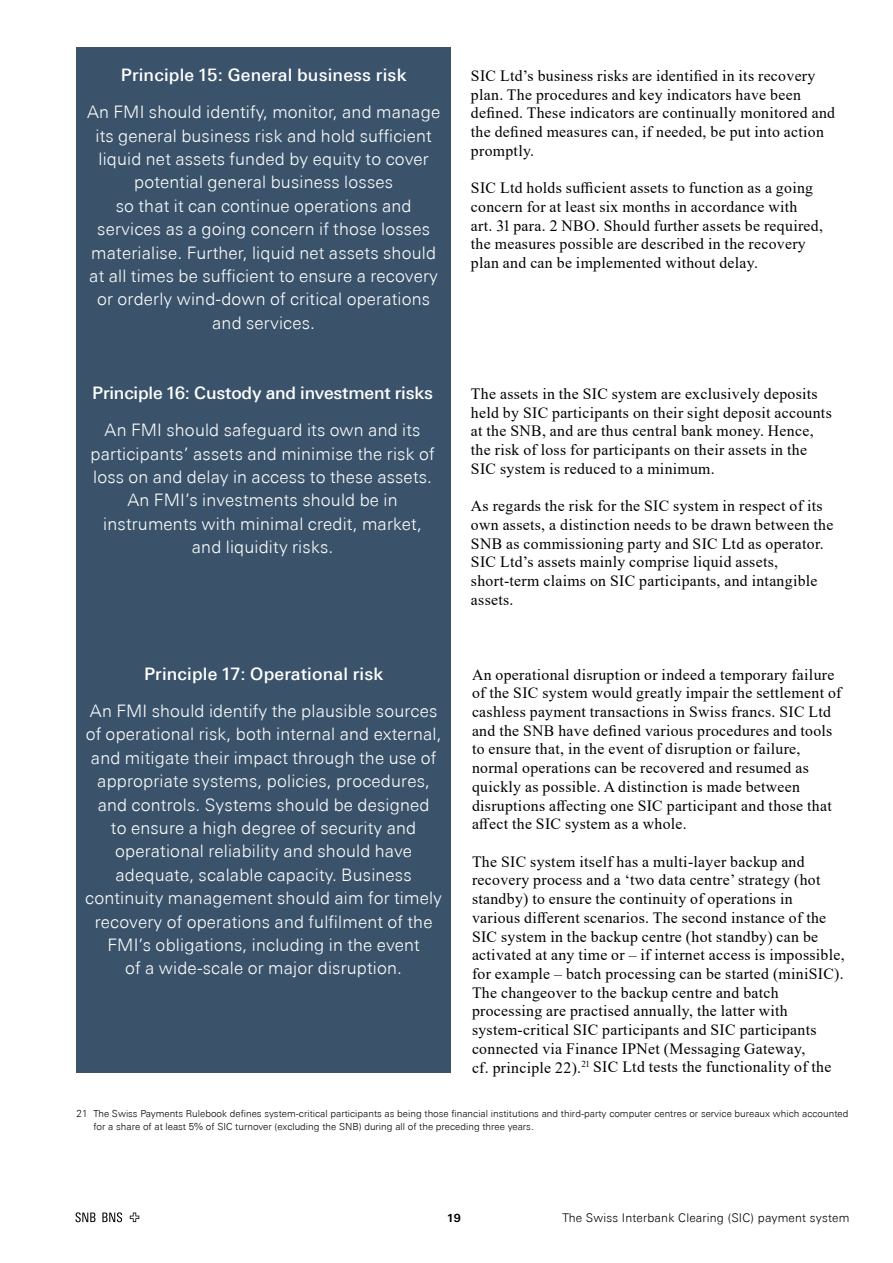
<style>
.page{position:relative;width:893px;height:1263px;background:#fff}
.page>*{position:absolute;margin:0;border:0;box-sizing:border-box;transform-origin:0 0}
.t1{font:300 17.25px/23.4px "Univers Next Pro";letter-spacing:.01em;color:#fff;text-align:center}
.t2{font:500 17.25px "Univers Next Pro";letter-spacing:.01em;color:#fff}
.t3{font:500 17.25px "Univers Next Pro";letter-spacing:-.01em;color:#fff}
.t4{font:15.75px/18.8px "Times New Roman";letter-spacing:.02em;color:#000}
.t5{font:300 12px "Univers Next Pro";letter-spacing:.015em;color:#000}
.t6{font:700 11.25px "Univers Next Pro";color:#000}
.t7{font:300 9.75px/12.8px "Univers Next Pro";color:#000}
</style>
<div class="page">
<svg style="left:130px;top:1212px;width:9px;height:10px"></svg>
<svg style="left:75px;top:1212px;width:20px;height:10px"></svg>
<svg style="left:102px;top:1212px;width:20px;height:10px"></svg>
<div style="left:77px;top:47px;width:374px;height:1025px;background:#3a536b"></div>
<p class="t2" style="left:121px;top:64px;width:287px">Principle 15: General business risk</p>
<p class="t1" style="left:87px;top:100px;width:355px">An FMI should identify, monitor, and manage its general business risk and hold sufficient liquid net assets funded by equity to cover potential general business losses<br>so that it can continue operations and services as a going concern if those losses materialise. Further, liquid net assets should at all times be sufficient to ensure a recovery or orderly wind-down of critical operations and services.</p>
<p class="t3" style="left:92px;top:382px;width:342px">Principle 16: Custody and investment risks</p>
<p class="t1" style="left:91px;top:418px;width:345px">An FMI should safeguard its own and its participants’ assets and minimise the risk of loss on and delay in access to these assets.<br>An FMI’s investments should be in instruments with minimal credit, market, and liquidity risks.</p>
<p class="t4" style="left:471px;top:66px;width:366px">SIC Ltd’s business risks are identified in its recovery plan. The procedures and key indicators have been defined. These indicators are continually monitored and the defined measures can, if needed, be put into action promptly.</p>
<p class="t4" style="left:471px;top:178px;width:354px">SIC Ltd holds sufficient assets to function as a going concern for at least six months in accordance with<br>art. 31 para. 2 NBO. Should further assets be required, the measures possible are described in the recovery plan and can be implemented without delay.</p>
<p class="t4" style="left:471px;top:384px;width:362px">The assets in the SIC system are exclusively deposits held by SIC participants on their sight deposit accounts at the SNB, and are thus central bank money. Hence, the risk of loss for participants on their assets in the SIC system is reduced to a minimum.</p>
<p class="t4" style="left:471px;top:496px;width:364px">As regards the risk for the SIC system in respect of its own assets, a distinction needs to be drawn between the SNB as commissioning party and SIC Ltd as operator.<br>SIC Ltd’s assets mainly comprise liquid assets, short-term claims on SIC participants, and intangible assets.</p>
<p class="t2" style="left:144px;top:663px;width:241px">Principle 17: Operational risk</p>
<p class="t1" style="left:85px;top:699px;width:358px">An FMI should identify the plausible sources of operational risk, both internal and external, and mitigate their impact through the use of appropriate systems, policies, procedures, and controls. Systems should be designed<br>to ensure a high degree of security and operational reliability and should have adequate, scalable capacity. Business continuity management should aim for timely recovery of operations and fulfilment of the FMI’s obligations, including in the event<br>of a wide-scale or major disruption.</p>
<p class="t4" style="left:472px;top:664px;width:371px">An operational disruption or indeed a temporary failure of the SIC system would greatly impair the settlement of cashless payment transactions in Swiss francs. SIC Ltd and the SNB have defined various procedures and tools to ensure that, in the event of disruption or failure, normal operations can be recovered and resumed as quickly as possible. A distinction is made between disruptions affecting one SIC participant and those that affect the SIC system as a whole.</p>
<p class="t4" style="left:472px;top:851px;width:374px">The SIC system itself has a multi-layer backup and recovery process and a ‘two data centre’ strategy (hot standby) to ensure the continuity of operations in various different scenarios. The second instance of the SIC system in the backup centre (hot standby) can be activated at any time or – if internet access is impossible, for example – batch processing can be started (miniSIC).<br>The changeover to the backup centre and batch processing are practised annually, the latter with system-critical SIC participants and SIC participants connected via Finance IPNet (Messaging Gateway,<br>cf. principle 22).<sup>21</sup> SIC Ltd tests the functionality of the</p>
<p class="t7" style="left:94px;top:1107px;width:756px;text-indent:-17px">21 The Swiss Payments Rulebook defines system-critical participants as being those financial institutions and third-party computer centres or service bureaux which accounted for a share of at least 5% of SIC turnover (excluding the SNB) during all of the preceding three years.</p>
<p class="t6" style="left:447px;top:1211px;width:16px">19</p>
<p class="t5" style="left:562px;top:1211px;width:288px">The Swiss Interbank Clearing (SIC) payment system</p>
</div>
